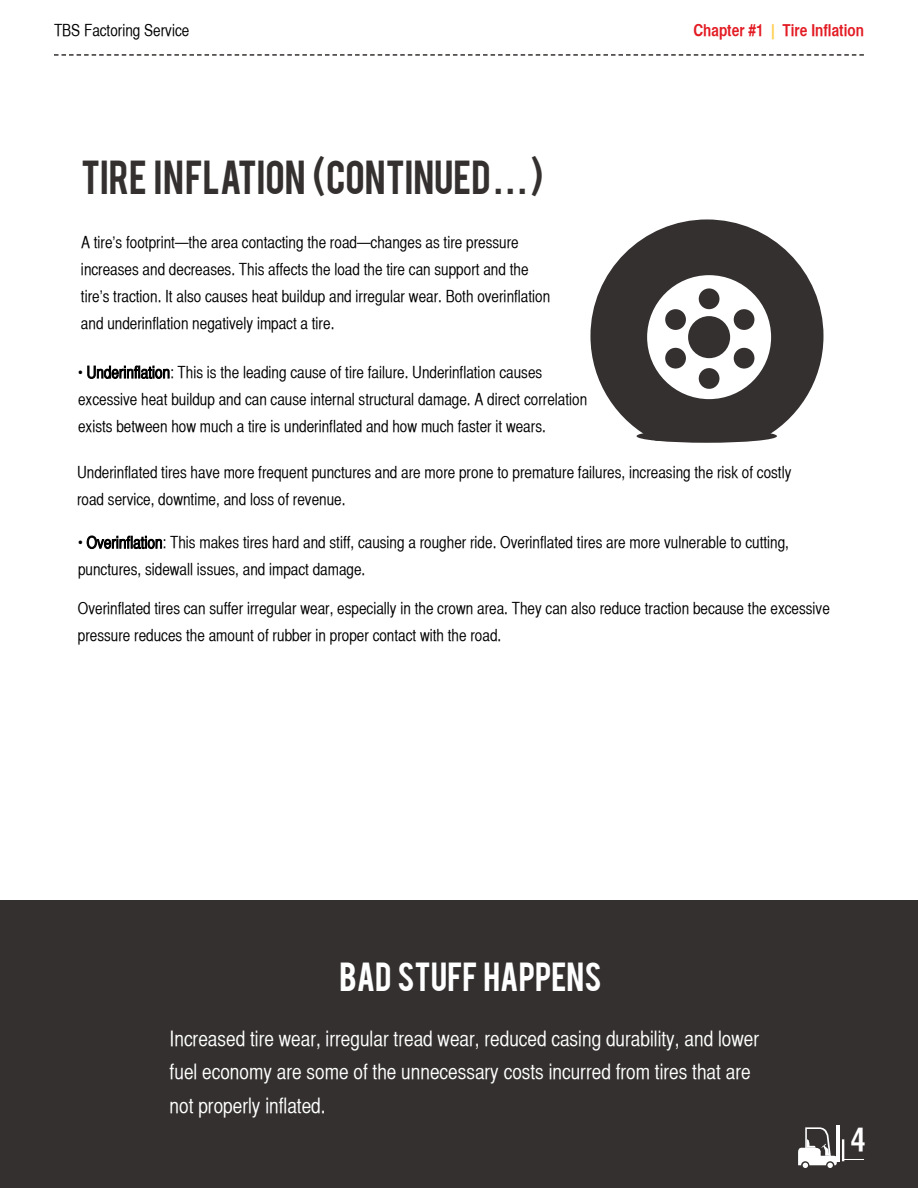
<style>
.page{position:relative;width:918px;height:1188px;background:#fff}
.page>*{position:absolute;margin:0;border:0;box-sizing:border-box;transform-origin:0 0}
.t1{font:37.5px "Bebas";color:#34302f}
.t2{font:32.55px "Helvetica CY Bold";color:#fff}
.t3{font:31.95px "Bebas";color:#fff}
.t4{font:21px/33.6px "Helvetica CY Plain";color:#fff}
.t5{font:16.5px/27px "Helvetica CY Plain";color:#000}
.t6{font:16.5px "Helvetica CY Bold";color:#e31b23}
.s1{color:#ffd054}
.s2{font-family:"Helvetica CY"}
</style>
<div class="page">
<div style="left:0;top:901px;width:918px;height:287px;background:#34302f"></div>
<svg style="left:54px;top:54px;width:810px;height:2px"></svg>
<hr style="left:837px;top:1126px;width:3px;height:36px;background:#fff">
<svg style="left:798px;top:1127px;width:66px;height:41px"></svg>
<svg style="left:590px;top:219px;width:234px;height:222px;fill:#34302f"></svg>
<svg style="left:647px;top:275px;width:124px;height:124px"></svg>
<div style="left:637px;top:429px;width:140px;height:14px;background:#34302f;border-radius:50%"></div>
<p class="t5" style="left:54px;top:17px;width:137px">TBS Factoring Service</p>
<p class="t6" style="left:694px;top:20px;width:172px">Chapter #1 <span class="s1">|</span> Tire Inflation</p>
<h1 class="t1" style="left:81px;top:150px;width:464px">TIRE INFLATION (CONTINUED . . . )</h1>
<p class="t5" style="left:81px;top:229px;width:471px">A tire’s footprint<span class="s2">—</span>the area contacting the road<span class="s2">—</span>changes as tire pressure increases and decreases. This affects the load the tire can support and the tire’s traction. It also causes heat buildup and irregular wear. Both overinflation and underinflation negatively impact a tire.</p>
<p class="t5" style="left:78px;top:359px;width:511px">• <span class="s2">Underinflation:</span> This is the leading cause of tire failure. Underinflation causes excessive heat buildup and can cause internal structural damage. A direct correlation exists between how much a tire is underinflated and how much faster it wears.</p>
<p class="t5" style="left:77px;top:459px;width:716px">Underinflated tires have more frequent punctures and are more prone to premature failures, increasing the risk of costly road service, downtime<span class="s2">,</span> and loss of revenue.</p>
<p class="t5" style="left:78px;top:529px;width:712px">• <span class="s2">Overinflation:</span> This makes tires hard and stiff, causing a rougher ride. Overinflated tires are more vulnerable to cutting, punctures<span class="s2">, s</span>idewall <span class="s2">issues,</span> and impact damage.</p>
<p class="t5" style="left:78px;top:595px;width:754px">Overinflated tires can suffer irregular wear, especially in the crown area. They can also reduce traction because the excessive pressure reduces the amount of rubber in proper contact with the road.</p>
<h3 class="t3" style="left:339px;top:954px;width:264px">BAD STUFF HAPPENS</h3>
<p class="t4" style="left:170px;top:1022px;width:591px">Increased tire wear, irregular tread <span class="s2">w</span>ear, reduced casing durability<span class="s2">,</span> and lower fuel economy are some of the unnecessary costs incurred from tires that are not properly inflated.</p>
<h2 class="t2" style="left:851px;top:1120px;width:16px">4</h2>
</div>
